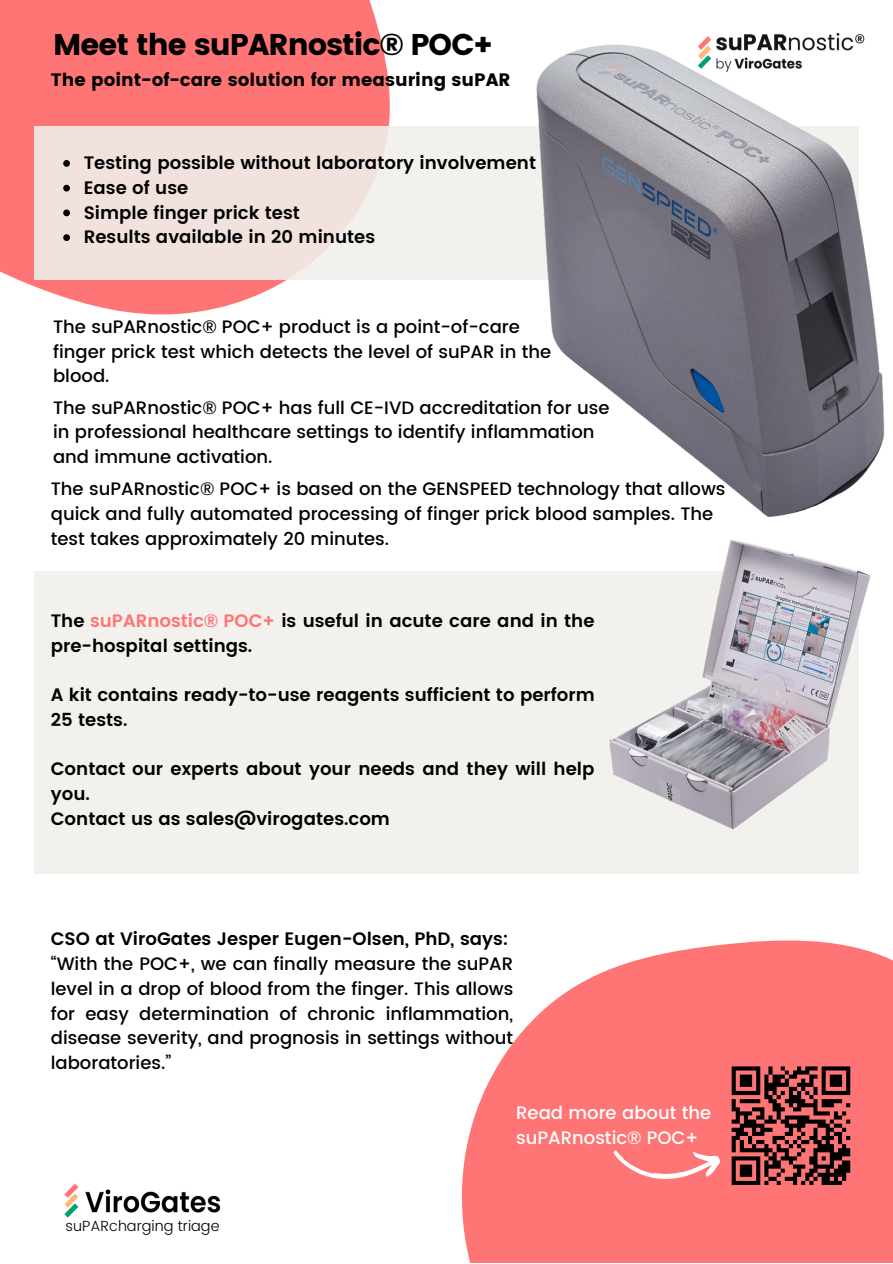
<style>
.page{position:relative;width:893px;height:1264px;background:#fff}
.page>*{position:absolute;margin:0;border:0;box-sizing:border-box;transform-origin:0 0}
.t1{font:30px "Poppins";letter-spacing:-.03em;color:#000}
.t2{font:500 18px/24.8px "Poppins";color:#000}
.t3{font:600 18px/24.8px "Poppins";color:#000}
.t4{font:18px "Poppins";color:#000}
.t5{font:500 18px/24.8px "Poppins";color:#fff}
.t6{font:300 14.7px "Poppins";color:#000}
.s1{color:#ff7575}
</style>
<div class="page">
<svg style="left:0;top:0;width:505px;height:315px;fill:#ff7575"></svg>
<div style="left:34px;top:126px;width:824px;height:153px;background:linear-gradient(to bottom,#f2e6e2,#f2e9e5)"></div>
<img style="left:520px;top:44px;width:365px;height:473px">
<img style="left:692px;top:33px;width:177px;height:45px">
<svg style="left:461px;top:835px;width:431px;height:427px;fill:#ff7575"></svg>
<div style="left:34px;top:571px;width:824px;height:303px;background:#f1f0eb"></div>
<img style="left:609px;top:539px;width:262px;height:296px">
<svg style="left:613px;top:1149px;width:108px;height:31px"></svg>
<img style="left:64px;top:1184px;width:157px;height:34px">
<div style="left:723px;top:1058px;width:135px;height:135px;background:#ff7575"></div>
<svg style="left:731px;top:1066px;width:120px;height:119px"></svg>
<svg style="left:63px;top:160px;width:7px;height:7px"></svg>
<svg style="left:63px;top:185px;width:7px;height:6px"></svg>
<svg style="left:63px;top:209px;width:7px;height:7px"></svg>
<svg style="left:63px;top:234px;width:7px;height:7px"></svg>
<h1 class="t1" style="left:53px;top:27px;width:441px">Meet the suPARnostic® POC+</h1>
<p class="t4" style="left:51px;top:70px;width:461px">The point-of-care solution for measuring suPAR</p>
<p class="t3" style="left:84px;top:150px;width:454px">Testing possible without laboratory involvement<br>Ease of use<br>Simple finger prick test<br>Results available in 20 minutes</p>
<p class="t2" style="left:53px;top:314px;width:499px">The suPARnostic® POC+ product is a point-of-care finger prick test which detects the level of suPAR in the blood.</p>
<p class="t2" style="left:53px;top:395px;width:558px">The suPARnostic® POC+ has full CE-IVD accreditation for use in professional healthcare settings to identify inflammation and immune activation.</p>
<p class="t2" style="left:51px;top:477px;width:676px">The suPARnostic® POC+ is based on the GENSPEED technology that allows quick and fully automated processing of finger prick blood samples. The test takes approximately 20 minutes.</p>
<p class="t3" style="left:51px;top:608px;width:545px">The <span class="s1">suPARnostic® POC+</span> is useful in acute care and in the pre-hospital settings.</p>
<p class="t3" style="left:51px;top:682px;width:545px">A kit contains ready-to-use reagents sufficient to perform<br>25 tests.</p>
<p class="t3" style="left:51px;top:756px;width:545px">Contact our experts about your needs and they will help you.<br>Contact us as sales@virogates.com</p>
<p class="t3" style="left:51px;top:926px;width:459px">CSO at ViroGates Jesper Eugen-Olsen, PhD, says:</p>
<p class="t2" style="left:51px;top:951px;width:464px;text-align:justify">“With the POC+, we can finally measure the suPAR level in a drop of blood from the finger. This allows for easy determination of chronic inflammation, disease severity, and prognosis in settings without laboratories.”</p>
<p class="t6" style="left:66px;top:1217px;width:155px">suPARcharging triage</p>
<p class="t5" style="left:516px;top:1100px;width:196px">Read more about the suPARnostic® POC+</p>
</div>
